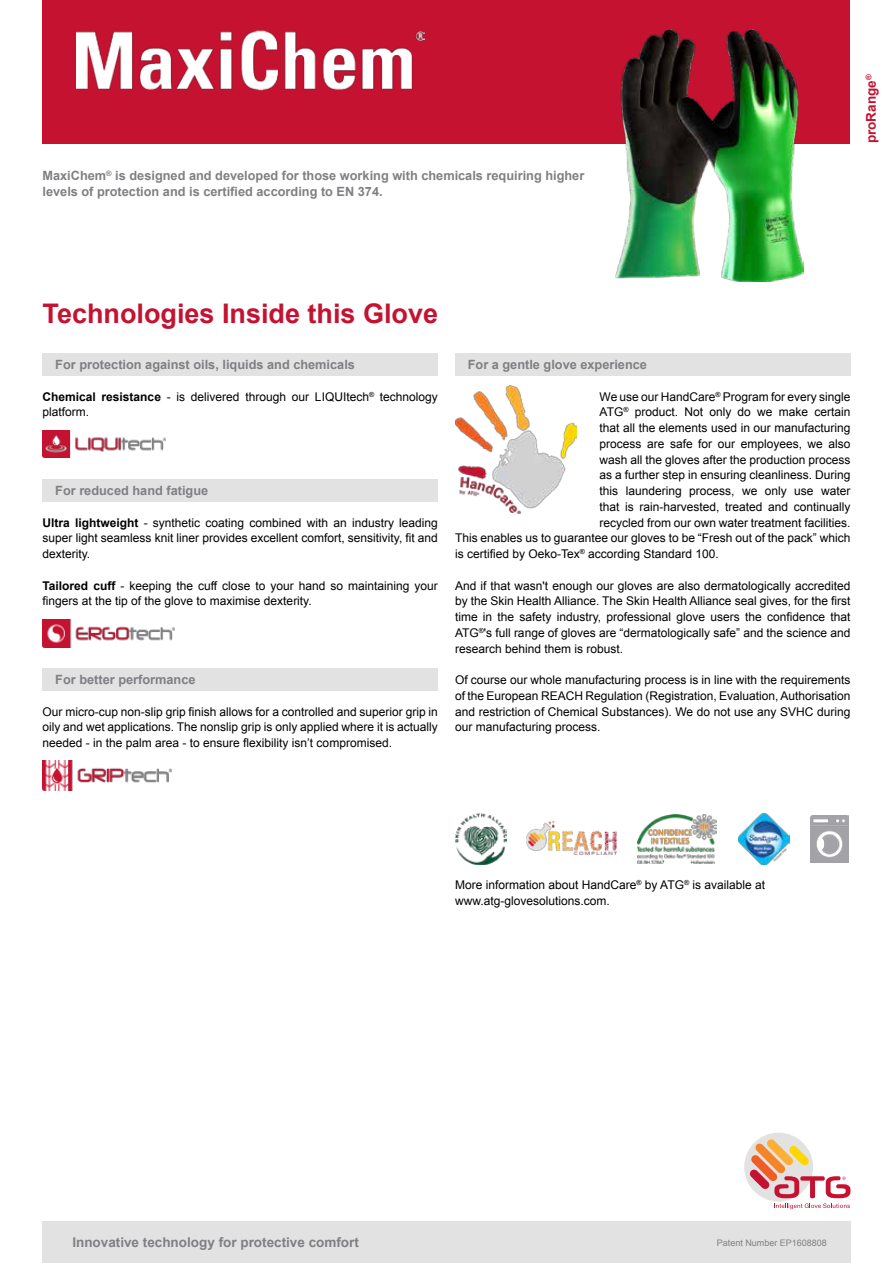
<style>
.page{position:relative;width:893px;height:1263px;background:#fff}
.page>*{position:absolute;margin:0;border:0;box-sizing:border-box;transform-origin:0 0}
.t1{font:700 27px "Arial";color:#c41230}
.t2{font:700 13.5px "Arial";color:#807f83}
.t3{font:700 13.5px "Arial";color:#c41230}
.t4{font:700 12.75px/15.8px "Arial";color:#807f83}
.t5{font:12px/15.8px "Arial";color:#000;text-align:justify}
.t6{font:9px "Arial";color:#807f83}
.s1{font-weight:700}
</style>
<div class="page">
<div style="left:42px;top:1221px;width:808px;height:42px;background:#e2e2e3"></div>
<div style="left:43px;top:0;width:807px;height:143px;background:#c41230"></div>
<div style="left:744px;top:1132px;width:69px;height:69px;background:#e2e2e3;border-radius:50%"></div>
<svg style="left:749px;top:1139px;width:101px;height:70px"></svg>
<img style="left:77px;top:30px;width:348px;height:61px">
<div style="left:455px;top:353px;width:395px;height:23px;background:#e2e2e3"></div>
<div style="left:43px;top:353px;width:395px;height:23px;background:#e2e2e3"></div>
<div style="left:43px;top:479px;width:395px;height:23px;background:#e2e2e3"></div>
<div style="left:43px;top:668px;width:395px;height:23px;background:#e2e2e3"></div>
<img style="left:43px;top:430px;width:123px;height:28px">
<img style="left:43px;top:619px;width:131px;height:28px">
<img style="left:43px;top:761px;width:128px;height:30px">
<img style="left:615px;top:29px;width:188px;height:253px">
<img style="left:455px;top:386px;width:122px;height:127px">
<img style="left:455px;top:813px;width:51px;height:51px">
<img style="left:526px;top:821px;width:91px;height:33px">
<img style="left:637px;top:814px;width:79px;height:49px">
<img style="left:810px;top:815px;width:39px;height:47px">
<img style="left:739px;top:813px;width:51px;height:51px">
<p class="t4" style="left:43px;top:168px;width:543px">MaxiChem<sup>®</sup> is designed and developed for those working with chemicals requiring higher levels of protection and is certified according to EN 374.</p>
<p class="t3" style="left:862px;top:143px;width:70px;rotate:-90deg">proRange<sup>®</sup></p>
<h1 class="t1" style="left:43px;top:296px;width:397px">Technologies Inside this Glove</h1>
<p class="t4" style="left:55px;top:357px;width:301px">For protection against oils, liquids and chemicals</p>
<p class="t5" style="left:43px;top:389px;width:397px"><span class="s1">Chemical resistance</span> - is delivered through our LIQUItech<sup>®</sup> technology platform.</p>
<p class="t4" style="left:55px;top:483px;width:155px">For reduced hand fatigue</p>
<p class="t5" style="left:43px;top:515px;width:397px"><span class="s1">Ultra lightweight</span> - synthetic coating combined with an industry leading super light seamless knit liner provides excellent comfort, sensitivity, fit and dexterity.</p>
<p class="t5" style="left:43px;top:578px;width:397px"><span class="s1">Tailored cuff</span> - keeping the cuff close to your hand so maintaining your fingers at the tip of the glove to maximise dexterity.</p>
<p class="t4" style="left:55px;top:672px;width:142px">For better performance</p>
<p class="t5" style="left:43px;top:704px;width:397px">Our micro-cup non-slip grip finish allows for a controlled and superior grip in oily and wet applications. The nonslip grip is only applied where it is actually needed - in the palm area - to ensure flexibility isn’t compromised.</p>
<p class="t4" style="left:468px;top:357px;width:181px">For a gentle glove experience</p>
<p class="t5" style="left:600px;top:389px;width:252px">We use our HandCare<sup>®</sup> Program for every single</p>
<p class="t5" style="left:600px;top:404px;width:252px">ATG<sup>®</sup> product. Not only do we make certain</p>
<p class="t5" style="left:600px;top:420px;width:252px">that all the elements used in our manufacturing</p>
<p class="t5" style="left:600px;top:436px;width:252px">process are safe for our employees, we also</p>
<p class="t5" style="left:600px;top:452px;width:252px">wash all the gloves after the production process</p>
<p class="t5" style="left:600px;top:467px;width:252px">as a further step in ensuring cleanliness. During</p>
<p class="t5" style="left:600px;top:483px;width:252px">this laundering process, we only use water</p>
<p class="t5" style="left:600px;top:499px;width:252px">that is rain-harvested, treated and continually</p>
<p class="t5" style="left:600px;top:514px;width:252px">recycled from our own water treatment facilities.</p>
<p class="t5" style="left:455px;top:530px;width:397px">This enables us to guarantee our gloves to be “Fresh out of the pack” which</p>
<p class="t5" style="left:455px;top:546px;width:265px">is certified by Oeko-Tex<sup>®</sup> according Standard 100.</p>
<p class="t5" style="left:455px;top:578px;width:397px">And if that wasn't enough our gloves are also dermatologically accredited by the Skin Health Alliance. The Skin Health Alliance seal gives, for the first time in the safety industry, professional glove users the confidence that ATG<sup>®</sup>'s full range of gloves are “dermatologically safe” and the science and research behind them is robust.</p>
<p class="t5" style="left:455px;top:672px;width:397px">Of course our whole manufacturing process is in line with the requirements of the European REACH Regulation (Registration, Evaluation, Authorisation and restriction of Chemical Substances). We do not use any SVHC during our manufacturing process.</p>
<p class="t5" style="left:455px;top:877px;width:312px">More information about HandCare<sup>®</sup> by ATG<sup>®</sup> is available at www.atg-glovesolutions.com.</p>
<p class="t2" style="left:72px;top:1233px;width:288px">Innovative technology for protective comfort</p>
<p class="t6" style="left:717px;top:1236px;width:112px">Patent Number EP1608808</p>
</div>
